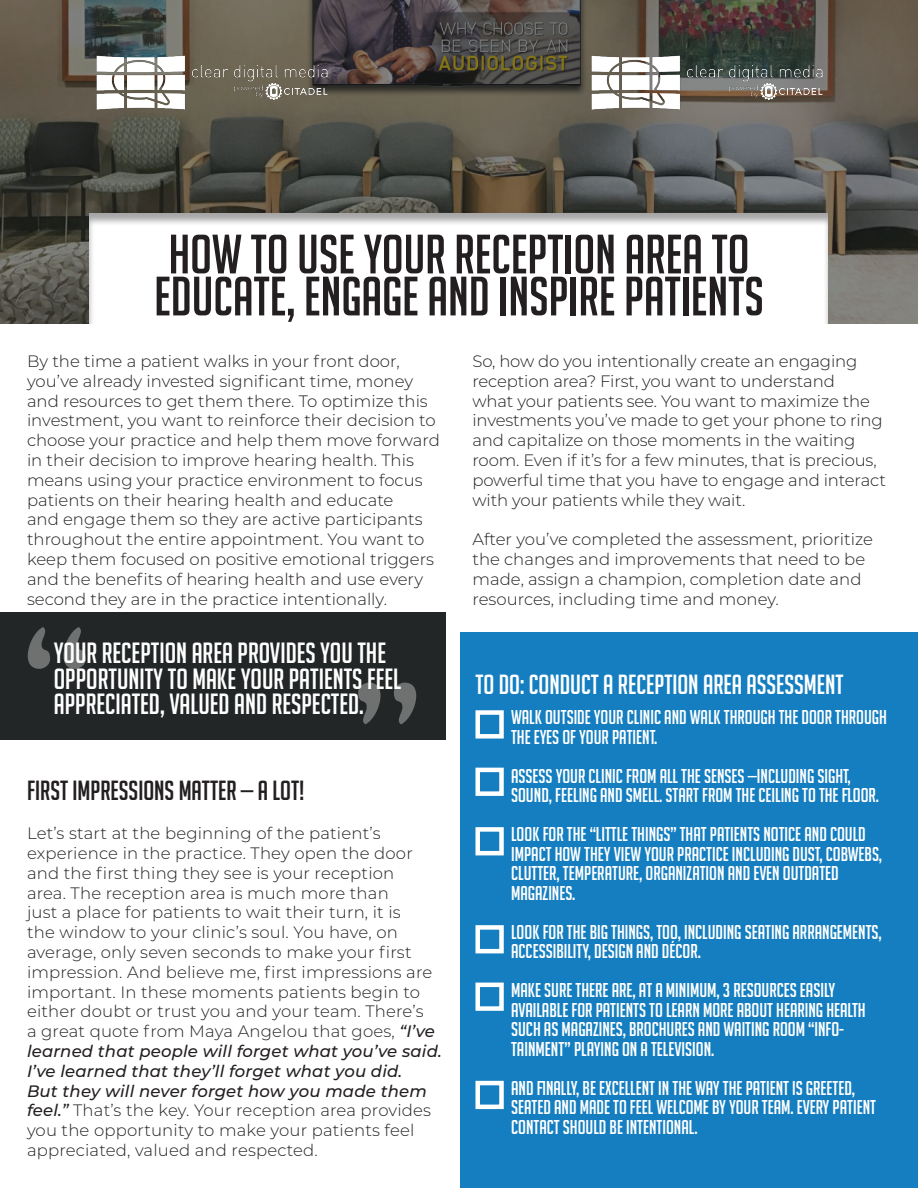
<style>
.page{position:relative;width:918px;height:1188px;background:#fff}
.page>*{position:absolute;margin:0;border:0;box-sizing:border-box;transform-origin:0 0}
.t1{font:54px/42px "Big Noodle Titling";color:#231f20}
.t2{font:28.5px/25.5px "Big Noodle Titling";color:#fff}
.t3{font:27px "Big Noodle Titling";color:#fff}
.t4{font:27px "Big Noodle Titling";color:#231f20}
.t5{font:19.5px/19.5px "Big Noodle Titling";color:#fff}
.t6{font:300 16.5px/19.8px "Montserrat";color:#231f20}
.s1{font-weight:500;font-style:italic}
</style>
<div class="page">
<svg style="left:0;top:0;width:918px;height:324px;background:#54514a"></svg>
<div style="left:89px;top:213px;width:739px;height:113px;background:#231f20;opacity:.4"></div>
<img style="left:585px;top:51px;width:243px;height:63px">
<img style="left:90px;top:51px;width:243px;height:63px">
<div style="left:0;top:612px;width:446px;height:127px;background:#222626"></div>
<svg style="left:28px;top:627px;width:58px;height:42px"></svg>
<svg style="left:358px;top:683px;width:58px;height:41px"></svg>
<div style="left:460px;top:633px;width:458px;height:555px;background:#147ec0"></div>
<div style="left:476px;top:710px;width:28px;height:29px;border:4px solid #fff"></div>
<div style="left:476px;top:768px;width:28px;height:28px;border:4px solid #fff"></div>
<div style="left:476px;top:827px;width:28px;height:28px;border:4px solid #fff"></div>
<div style="left:476px;top:925px;width:28px;height:28px;border:4px solid #fff"></div>
<div style="left:476px;top:983px;width:28px;height:28px;border:4px solid #fff"></div>
<div style="left:476px;top:1081px;width:28px;height:28px;border:4px solid #fff"></div>
<p class="t1" style="left:154px;top:233px;width:611px">HOW TO USE YOUR RECEPTION AREA TO<br>EDUCATE, ENGAGE AND INSPIRE PATIENTS</p>
<p class="t6" style="left:27px;top:351px;width:414px">By the time a patient walks in your front door, you’ve already invested significant time, money and resources to get them there. To optimize this investment, you want to reinforce their decision to choose your practice and help them move forward in their decision to improve hearing health. This means using your practice environment to focus patients on their hearing health and educate<br>and engage them so they are active participants throughout the entire appointment. You want to keep them focused on positive emotional triggers and the benefits of hearing health and use every second they are in the practice intentionally.</p>
<p class="t2" style="left:54px;top:640px;width:349px">YOUR RECEPTION AREA PROVIDES YOU THE<br>OPPORTUNITY TO MAKE YOUR PATIENTS FEEL<br>APPRECIATED, VALUED AND RESPECTED.</p>
<p class="t4" style="left:27px;top:775px;width:279px">FIRST IMPRESSIONS MATTER — A LOT!</p>
<p class="t6" style="left:27px;top:823px;width:416px">Let’s start at the beginning of the patient’s experience in the practice. They open the door and the first thing they see is your reception<br>area. The reception area is much more than<br>just a place for patients to wait their turn, it is<br>the window to your clinic’s soul. You have, on average, only seven seconds to make your first impression. And believe me, first impressions are important. In these moments patients begin to either doubt or trust you and your team. There’s<br>a great quote from Maya Angelou that goes, <span class="s1">“I’ve learned that people will forget what you’ve said.<br>I’ve learned that they’ll forget what you did.<br>But they will never forget how you made them feel.”</span> That’s the key. Your reception area provides you the opportunity to make your patients feel appreciated, valued and respected.</p>
<p class="t6" style="left:472px;top:351px;width:415px">So, how do you intentionally create an engaging reception area? First, you want to understand<br>what your patients see. You want to maximize the investments you’ve made to get your phone to ring and capitalize on those moments in the waiting room. Even if it’s for a few minutes, that is precious, powerful time that you have to engage and interact with your patients while they wait.</p>
<p class="t6" style="left:472px;top:529px;width:402px">After you’ve completed the assessment, prioritize the changes and improvements that need to be made, assign a champion, completion date and resources, including time and money.</p>
<p class="t3" style="left:476px;top:670px;width:370px">TO DO: CONDUCT A RECEPTION AREA ASSESSMENT</p>
<p class="t5" style="left:511px;top:708px;width:377px">WALK OUTSIDE YOUR CLINIC AND WALK THROUGH THE DOOR THROUGH<br>THE EYES OF YOUR PATIENT.</p>
<p class="t5" style="left:511px;top:766px;width:369px">ASSESS YOUR CLINIC FROM ALL THE SENSES —INCLUDING SIGHT,<br>SOUND, FEELING AND SMELL. START FROM THE CEILING TO THE FLOOR.</p>
<p class="t5" style="left:511px;top:825px;width:373px">LOOK FOR THE “LITTLE THINGS” THAT PATIENTS NOTICE AND COULD IMPACT HOW THEY VIEW YOUR PRACTICE INCLUDING DUST, COBWEBS, CLUTTER, TEMPERATURE, ORGANIZATION AND EVEN OUTDATED MAGAZINES.</p>
<p class="t5" style="left:511px;top:922px;width:372px">LOOK FOR THE BIG THINGS, TOO, INCLUDING SEATING ARRANGEMENTS,<br>ACCESSIBILITY, DESIGN AND DÉCOR.</p>
<p class="t5" style="left:511px;top:981px;width:356px">MAKE SURE THERE ARE, AT A MINIMUM, 3 RESOURCES EASILY AVAILABLE FOR PATIENTS TO LEARN MORE ABOUT HEARING HEALTH SUCH AS MAGAZINES, BROCHURES AND WAITING ROOM “INFO-TAINMENT” PLAYING ON A TELEVISION.</p>
<p class="t5" style="left:511px;top:1078px;width:366px">AND FINALLY, BE EXCELLENT IN THE WAY THE PATIENT IS GREETED,<br>SEATED AND MADE TO FEEL WELCOME BY YOUR TEAM. EVERY PATIENT<br>CONTACT SHOULD BE INTENTIONAL.</p>
</div>
